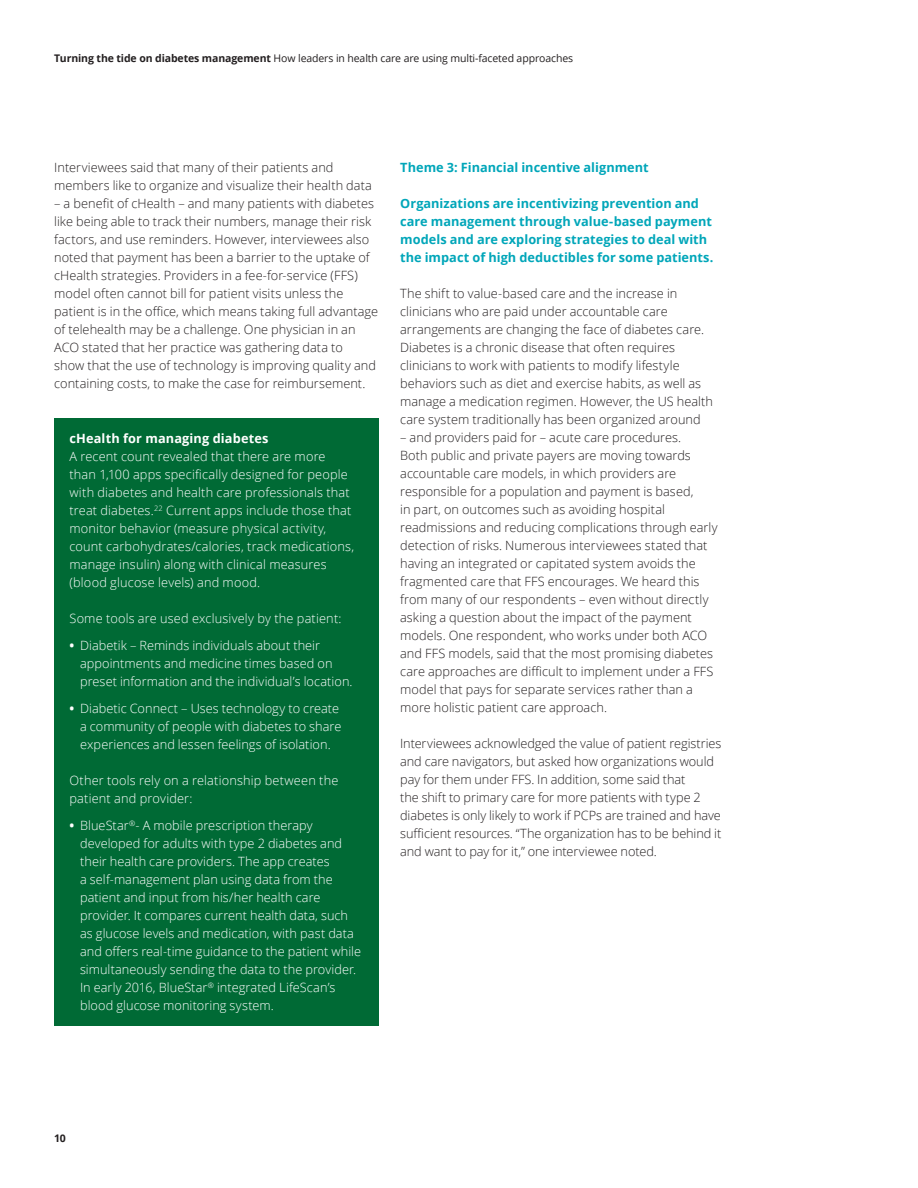
<style>
.page{position:relative;width:918px;height:1188px;background:#fff}
.page>*{position:absolute;margin:0;border:0;box-sizing:border-box;transform-origin:0 0}
.Body_copy__8_5_12pt{font:300 12.75px/18px "Open Sans";color:#231f20}
.Body_copy__8_5_12pt-2{font:300 12.75px/18px "Open Sans";letter-spacing:.01em;color:#fff}
.Subhead_A__8_5_12pt{font:700 12.75px/18px "Open Sans";letter-spacing:.005em;color:#00a6b9}
.Body_copy__8_5_12pt-3{font:700 12.75px "Open Sans";letter-spacing:.015em;color:#fff}
.t1{font:10.5px "Open Sans";letter-spacing:-.01em;color:#231f20}
.t2{font:700 10.5px "Open Sans";color:#231f20}
.s1{font-weight:700}
</style>
<div class="page">
<div style="left:54px;top:419px;width:325px;height:607px;background:#006a35"></div>
<p class="t1" style="left:54px;top:51px;width:521px"><span class="s1">Turning the tide on diabetes management</span> How leaders in health care are using multi-faceted approaches</p>
<p class="Body_copy__8_5_12pt" style="left:54px;top:158px;width:319px">Interviewees said that many of their patients and members like to organize and visualize their health data</p>
<p class="Body_copy__8_5_12pt" style="left:54px;top:194px;width:325px">– a benefit of cHealth – and many patients with diabetes like being able to track their numbers, manage their risk factors, and use reminders. However, interviewees also noted that payment has been a barrier to the uptake of cHealth strategies. Providers in a fee-for-service (FFS) model often cannot bill for patient visits unless the patient is in the office, which means taking full advantage of telehealth may be a challenge. One physician in an ACO stated that her practice was gathering data to<br>show that the use of technology is improving quality and containing costs, to make the case for reimbursement.</p>
<p class="Body_copy__8_5_12pt-3" style="left:69px;top:430px;width:201px">cHealth for managing diabetes</p>
<p class="Body_copy__8_5_12pt-2" style="left:69px;top:447px;width:286px">A recent count revealed that there are more than 1,100 apps specifically designed for people with diabetes and health care professionals that treat diabetes.<sup>22</sup> Current apps include those that monitor behavior (measure physical activity, count carbohydrates/calories, track medications, manage insulin) along with clinical measures (blood glucose levels) and mood.</p>
<p class="Body_copy__8_5_12pt-2" style="left:69px;top:609px;width:274px">Some tools are used exclusively by the patient:</p>
<p class="Body_copy__8_5_12pt-2" style="left:80px;top:636px;width:274px;text-indent:-11px"><span class="s1">•</span> Diabetik – Reminds individuals about their appointments and medicine times based on preset information and the individual’s location.</p>
<p class="Body_copy__8_5_12pt-2" style="left:80px;top:699px;width:263px;text-indent:-11px"><span class="s1">•</span> Diabetic Connect – Uses technology to create a community of people with diabetes to share experiences and lessen feelings of isolation.</p>
<p class="Body_copy__8_5_12pt-2" style="left:69px;top:771px;width:270px">Other tools rely on a relationship between the patient and provider:</p>
<p class="Body_copy__8_5_12pt-2" style="left:80px;top:816px;width:283px;text-indent:-11px"><span class="s1">•</span> BlueStar<sup>®</sup>- A mobile prescription therapy developed for adults with type 2 diabetes and their health care providers. The app creates<br>a self-management plan using data from the patient and input from his/her health care provider. It compares current health data, such as glucose levels and medication, with past data and offers real-time guidance to the patient while simultaneously sending the data to the provider.<br>In early 2016, BlueStar<sup>®</sup> integrated LifeScan’s blood glucose monitoring system.</p>
<p class="Subhead_A__8_5_12pt" style="left:400px;top:158px;width:250px">Theme 3: Financial incentive alignment</p>
<p class="Subhead_A__8_5_12pt" style="left:400px;top:194px;width:315px">Organizations are incentivizing prevention and care management through value-based payment models and are exploring strategies to deal with the impact of high deductibles for some patients.</p>
<p class="Body_copy__8_5_12pt" style="left:400px;top:284px;width:314px">The shift to value-based care and the increase in clinicians who are paid under accountable care arrangements are changing the face of diabetes care.<br>Diabetes is a chronic disease that often requires clinicians to work with patients to modify lifestyle behaviors such as diet and exercise habits, as well as manage a medication regimen. However, the US health care system traditionally has been organized around</p>
<p class="Body_copy__8_5_12pt" style="left:400px;top:428px;width:319px">– and providers paid for – acute care procedures.<br>Both public and private payers are moving towards accountable care models, in which providers are responsible for a population and payment is based,<br>in part, on outcomes such as avoiding hospital readmissions and reducing complications through early detection of risks. Numerous interviewees stated that having an integrated or capitated system avoids the fragmented care that FFS encourages. We heard this from many of our respondents – even without directly asking a question about the impact of the payment models. One respondent, who works under both ACO and FFS models, said that the most promising diabetes care approaches are difficult to implement under a FFS model that pays for separate services rather than a more holistic patient care approach.</p>
<p class="Body_copy__8_5_12pt" style="left:400px;top:734px;width:323px">Interviewees acknowledged the value of patient registries and care navigators, but asked how organizations would pay for them under FFS. In addition, some said that<br>the shift to primary care for more patients with type 2 diabetes is only likely to work if PCPs are trained and have sufficient resources. “The organization has to be behind it and want to pay for it,” one interviewee noted.</p>
<p class="t2" style="left:54px;top:1131px;width:13px">10</p>
</div>
